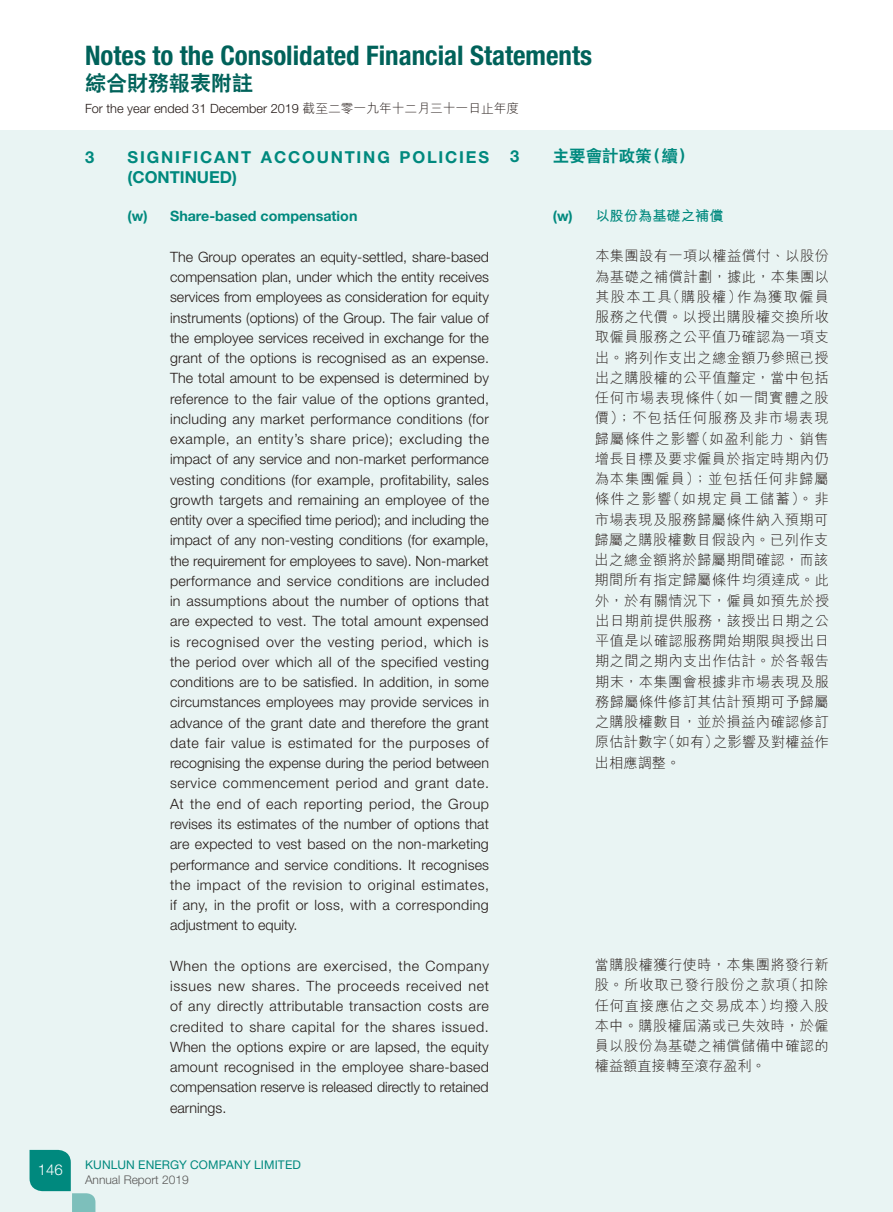
<style>
.page{position:relative;width:893px;height:1212px;background:#fff}
.page>*{position:absolute;margin:0;border:0;box-sizing:border-box;transform-origin:0 0}
.t1{font:700 condensed 27px "Helvetica Neue LT Std";color:#00625a}
.t2{font:800 21px "C Hei 2 HK";color:#00625a}
.t3{font:700 16.5px/20.2px "Helvetica Neue LT Std";letter-spacing:.11em;color:#00897e}
.t4{font:800 16.5px "C Hei 2 HK";color:#00897e}
.t5{font:300 15px "Helvetica Neue LT Std";color:#fff}
.t6{font:300 14.25px/20.2px "Helvetica Neue LT Std";color:#231916;text-align:justify}
.t7{font:300 14.25px/20.2px "M Hei HK";letter-spacing:.025em;color:#231916;text-align:justify}
.t8{font:700 14.25px "Helvetica Neue LT Std";color:#00897e}
.t9{font:700 14.25px "M Hei HK";color:#00897e}
.t10{font:300 12.75px "Helvetica Neue LT Std";color:#231916}
.t11{font:12px "Helvetica Neue LT Std";letter-spacing:.01em;color:#00897e}
.t12{font:300 12px "Helvetica Neue LT Std";color:#595857}
.s1{font-family:"M Hei HK"}
.s2{font-family:"Helvetica Neue LT Std"}
</style>
<div class="page">
<div style="left:0;top:131px;width:892px;height:1081px;background:#e9f4f3"></div>
<svg style="left:30px;top:1150px;width:65px;height:62px"></svg>
<p class="t5" style="left:38px;top:1161px;width:27px">146</p>
<h1 class="t1" style="left:85px;top:39px;width:508px">Notes to the Consolidated Financial Statements</h1>
<h2 class="t2" style="left:85px;top:73px;width:169px">綜合財務報表附註</h2>
<p class="t10" style="left:85px;top:101px;width:436px">For the year ended 31 December 2019 <span class="s1">截至二零一九年十二月三十一日止年度</span></p>
<p class="t3" style="left:85px;top:146px;width:11px">3</p>
<p class="t3" style="left:128px;top:146px;width:363px">SIGNIFICANT ACCOUNTING POLICIES (CONTINUED)</p>
<p class="t8" style="left:128px;top:208px;width:231px">(w) Share-based compensation</p>
<p class="t6" style="left:170px;top:246px;width:321px">The Group operates an equity-settled, share-based compensation plan, under which the entity receives services from employees as consideration for equity instruments (options) of the Group. The fair value of the employee services received in exchange for the grant of the options is recognised as an expense.<br>The total amount to be expensed is determined by reference to the fair value of the options granted, including any market performance conditions (for example, an entity’s share price); excluding the impact of any service and non-market performance vesting conditions (for example, profitability, sales growth targets and remaining an employee of the entity over a specified time period); and including the impact of any non-vesting conditions (for example, the requirement for employees to save). Non-market performance and service conditions are included in assumptions about the number of options that are expected to vest. The total amount expensed is recognised over the vesting period, which is the period over which all of the specified vesting conditions are to be satisfied. In addition, in some circumstances employees may provide services in advance of the grant date and therefore the grant date fair value is estimated for the purposes of recognising the expense during the period between service commencement period and grant date.<br>At the end of each reporting period, the Group revises its estimates of the number of options that are expected to vest based on the non-marketing performance and service conditions. It recognises the impact of the revision to original estimates, if any, in the profit or loss, with a corresponding adjustment to equity.</p>
<p class="t6" style="left:170px;top:955px;width:321px">When the options are exercised, the Company issues new shares. The proceeds received net of any directly attributable transaction costs are credited to share capital for the shares issued.<br>When the options expire or are lapsed, the equity amount recognised in the employee share-based compensation reserve is released directly to retained earnings.</p>
<p class="t3" style="left:510px;top:146px;width:11px">3</p>
<p class="t4" style="left:553px;top:148px;width:143px">主要會計政策（續）</p>
<p class="t9" style="left:553px;top:205px;width:172px"><span class="s2">(w)</span> 以股份為基礎之補償</p>
<p class="t7" style="left:594px;top:246px;width:236px">本集團設有一項以權益償付、以股份為基礎之補償計劃，據此，本集團以其股本工具（購股權）作為獲取僱員服務之代價。以授出購股權交換所收取僱員服務之公平值乃確認為一項支出。將列作支出之總金額乃參照已授出之購股權的公平值釐定，當中包括任何市場表現條件（如一間實體之股價）；不包括任何服務及非市場表現歸屬條件之影響（如盈利能力、銷售增長目標及要求僱員於指定時期內仍為本集團僱員）；並包括任何非歸屬條件之影響（如規定員工儲蓄）。非市場表現及服務歸屬條件納入預期可歸屬之購股權數目假設內。已列作支出之總金額將於歸屬期間確認，而該期間所有指定歸屬條件均須達成。此外，於有關情況下，僱員如預先於授出日期前提供服務，該授出日期之公平值是以確認服務開始期限與授出日期之間之期內支出作估計。於各報告期末，本集團會根據非市場表現及服務歸屬條件修訂其估計預期可予歸屬之購股權數目，並於損益內確認修訂原估計數字（如有）之影響及對權益作出相應調整。</p>
<p class="t7" style="left:595px;top:954px;width:235px">當購股權獲行使時，本集團將發行新股。所收取已發行股份之款項（扣除任何直接應佔之交易成本）均撥入股本中。購股權屆滿或已失效時，於僱員以股份為基礎之補償儲備中確認的權益額直接轉至滾存盈利。</p>
<p class="t11" style="left:85px;top:1158px;width:217px">KUNLUN ENERGY COMPANY LIMITED</p>
<p class="t12" style="left:85px;top:1172px;width:105px">Annual Report 2019</p>
</div>
